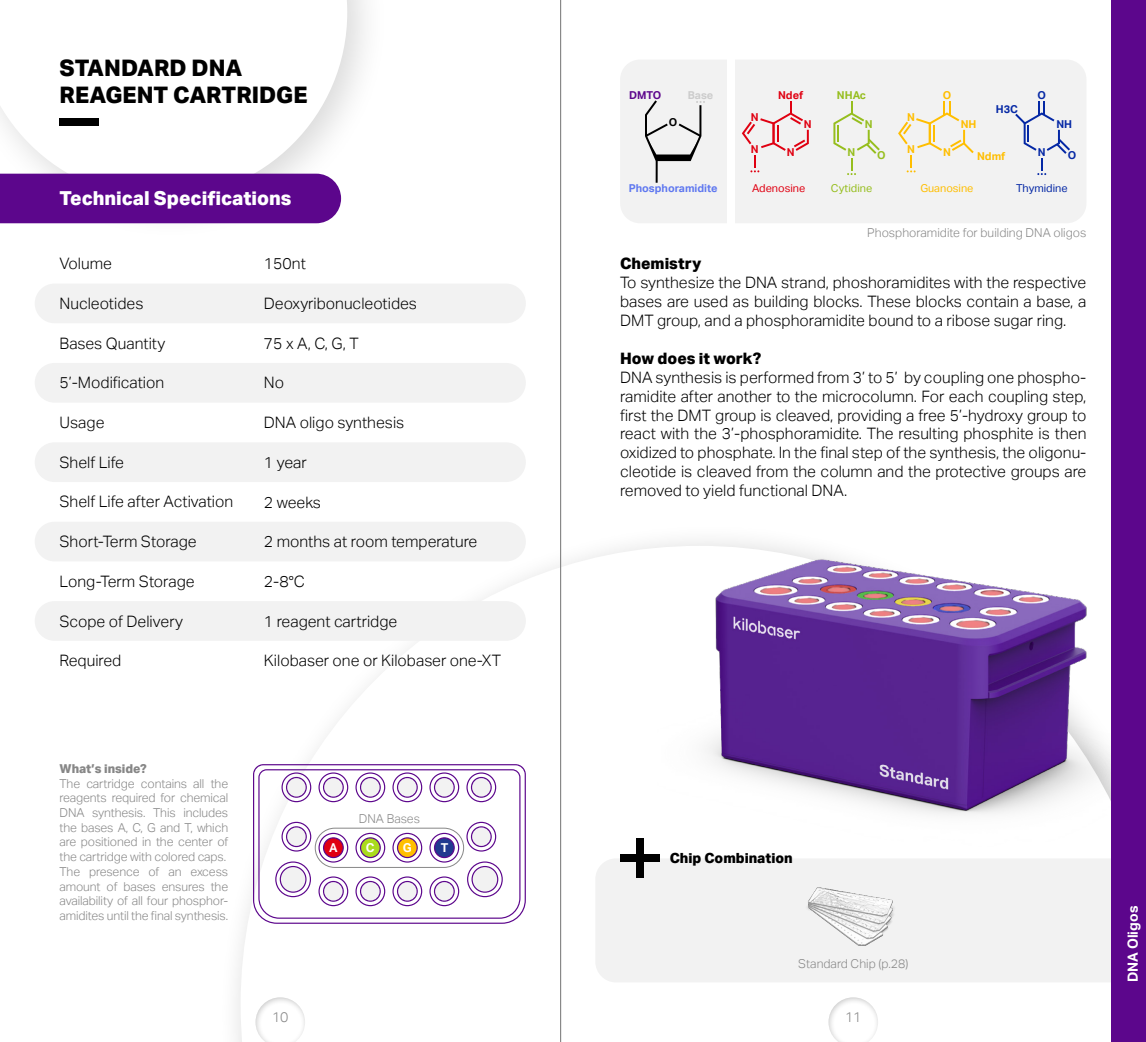
<style>
.page{position:relative;width:1146px;height:1042px;background:#fff}
.page>*{position:absolute;margin:0;border:0;box-sizing:border-box;transform-origin:0 0}
.t1{font:800 22.75px/27.3px "Aktiv Grotesk";color:#000}
.t2{font:800 19.25px "Aktiv Grotesk";color:#fff}
.t3{font:300 15.75px/18.9px "Aktiv Grotesk";color:#000;text-align:justify}
.t4{font:800 15.75px "Aktiv Grotesk";color:#000}
.t5{font:800 14px "Aktiv Grotesk";color:#000}
.t6{font:700 14px "Aktiv Grotesk";color:#fff}
.t7{font:300 14px "Aktiv Grotesk";color:#878787}
.t8{font:300 12.25px/14.7px "Aktiv Grotesk";letter-spacing:-.01em;color:#878787}
.t9{font:800 12.25px "Aktiv Grotesk";color:#878787}
.t10{font:700 12.25px "Aktiv Grotesk";color:#fff}
.t11{font:700 10.85px "Aktiv Grotesk";color:#5f78f0}
.t12{font:700 10.85px "Aktiv Grotesk";color:#ffbe00}
.t13{font:10.85px "Aktiv Grotesk";color:#e00011}
.t14{font:10.85px "Aktiv Grotesk";color:#0528a5}
.t15{font:10.85px "Aktiv Grotesk";color:#ffbe00}
.t16{font:10.85px "Aktiv Grotesk";color:#96be1e}
.t17{font:700 10.85px "Aktiv Grotesk";color:#e00011}
.t18{font:700 10.85px "Aktiv Grotesk";color:#0528a5}
.t19{font:700 10.85px "Aktiv Grotesk";color:#96be1e}
.t20{font:700 10.85px "Aktiv Grotesk";color:#5c068c}
.t21{font:700 10.85px "Aktiv Grotesk";color:#ccc}
.t22{font:700 10.85px "Aktiv Grotesk";color:#000}
</style>
<div class="page">
<div style="left:0;top:0;width:390px;height:241px;background:#000;opacity:.15"></div>
<svg style="left:0;top:0;width:347px;height:198px"></svg>
<div style="left:35px;top:283px;width:491px;height:40px;background:#f2f2f2;border-radius:20px"></div>
<div style="left:620px;top:60px;width:466px;height:163px;background:#f2f2f2;border-radius:20px"></div>
<div style="left:35px;top:363px;width:491px;height:40px;background:#f2f2f2;border-radius:20px"></div>
<div style="left:35px;top:442px;width:491px;height:40px;background:#f2f2f2;border-radius:20px"></div>
<div style="left:35px;top:522px;width:491px;height:39px;background:#f2f2f2;border-radius:20px"></div>
<div style="left:35px;top:601px;width:491px;height:40px;background:#f2f2f2;border-radius:20px"></div>
<div style="left:596px;top:859px;width:515px;height:123px;background:#f2f2f2"></div>
<div style="left:727px;top:55px;width:7px;height:173px;background:#fff"></div>
<img style="left:657px;top:541px;width:454px;height:391px">
<svg style="left:833px;top:101px;width:47px;height:74px"></svg>
<svg style="left:742px;top:101px;width:67px;height:71px"></svg>
<svg style="left:1015px;top:101px;width:55px;height:74px"></svg>
<svg style="left:898px;top:101px;width:76px;height:71px"></svg>
<hr style="left:656px;top:161px;width:2px;height:22px;background:#000">
<svg style="left:645px;top:100px;width:60px;height:61px"></svg>
<img style="left:783px;top:873px;width:141px;height:78px">
<svg style="left:253px;top:764px;width:273px;height:160px"></svg>
<div style="left:315px;top:828px;width:149px;height:39px;border:1px solid #878787;border-radius:20px"></div>
<div style="left:620px;top:854px;width:40px;height:8px;background:#000"></div>
<div style="left:636px;top:838px;width:8px;height:40px;background:#000"></div>
<div style="left:1111px;top:0;width:35px;height:1042px;background:#5c068c"></div>
<div style="left:0;top:174px;width:341px;height:49px;background:#5c068c"></div>
<div style="left:812px;top:985px;width:80px;height:57px;background:#000;opacity:.25"></div>
<div style="left:239px;top:985px;width:80px;height:57px;background:#000;opacity:.25"></div>
<div style="left:60px;top:118px;width:39px;height:7px;background:#000"></div>
<hr style="left:560px;top:0;width:1px;height:1042px;background:#878787">
<h1 class="t1" style="left:60px;top:54px;width:250px">STANDARD DNA<br>REAGENT CARTRIDGE</h1>
<p class="t2" style="left:60px;top:187px;width:233px">Technical Specifications</p>
<p class="t3" style="left:60px;top:254px;width:54px">Volume</p>
<p class="t3" style="left:60px;top:294px;width:85px">Nucleotides</p>
<p class="t3" style="left:60px;top:334px;width:107px">Bases Quantity</p>
<p class="t3" style="left:60px;top:373px;width:106px">5’-Modification</p>
<p class="t3" style="left:60px;top:413px;width:46px">Usage</p>
<p class="t3" style="left:60px;top:453px;width:66px">Shelf Life</p>
<p class="t3" style="left:60px;top:492px;width:175px">Shelf Life after Activation</p>
<p class="t3" style="left:60px;top:532px;width:139px">Short-Term Storage</p>
<p class="t3" style="left:60px;top:572px;width:137px">Long-Term Storage</p>
<p class="t3" style="left:60px;top:612px;width:125px">Scope of Delivery</p>
<p class="t3" style="left:60px;top:651px;width:63px">Required</p>
<p class="t3" style="left:264px;top:254px;width:43px">150nt</p>
<p class="t3" style="left:264px;top:294px;width:155px">Deoxyribonucleotides</p>
<p class="t3" style="left:264px;top:334px;width:96px">75 x A, C, G, T</p>
<p class="t3" style="left:264px;top:373px;width:22px">No</p>
<p class="t3" style="left:264px;top:413px;width:142px">DNA oligo synthesis</p>
<p class="t3" style="left:264px;top:453px;width:44px">1 year</p>
<p class="t3" style="left:264px;top:493px;width:59px">2 weeks</p>
<p class="t3" style="left:264px;top:532px;width:215px">2 months at room temperature</p>
<p class="t3" style="left:264px;top:572px;width:42px">2-8°C</p>
<p class="t3" style="left:264px;top:612px;width:135px">1 reagent cartridge</p>
<p class="t3" style="left:264px;top:651px;width:239px">Kilobaser one or Kilobaser one-XT</p>
<p class="t9" style="left:60px;top:761px;width:89px">What’s inside?</p>
<p class="t8" style="left:60px;top:776px;width:170px">The cartridge contains all the reagents required for chemical<br>DNA synthesis. This includes the bases A, C, G and T, which are positioned in the center of the cartridge with colored caps.<br>The presence of an excess amount of bases ensures the availability of all four phosphor&shy;amidites until the final synthesis.</p>
<p class="t8" style="left:359px;top:811px;width:63px">DNA Bases</p>
<p class="t10" style="left:329px;top:840px;width:10px">A</p>
<p class="t10" style="left:366px;top:840px;width:10px">C</p>
<p class="t10" style="left:403px;top:840px;width:10px">G</p>
<p class="t10" style="left:441px;top:840px;width:9px">T</p>
<p class="t20" style="left:629px;top:88px;width:34px">DMTO</p>
<p class="t21" style="left:688px;top:88px;width:27px">Base</p>
<p class="t12" style="left:943px;top:89px;width:10px">O</p>
<p class="t17" style="left:778px;top:89px;width:27px">Ndef</p>
<p class="t19" style="left:837px;top:89px;width:31px">NHAc</p>
<p class="t18" style="left:1037px;top:89px;width:10px">O</p>
<p class="t22" style="left:669px;top:116px;width:10px">O</p>
<p class="t17" style="left:751px;top:111px;width:9px">N</p>
<p class="t17" style="left:751px;top:143px;width:9px">N</p>
<p class="t17" style="left:787px;top:146px;width:9px">N</p>
<p class="t17" style="left:804px;top:117px;width:9px">N</p>
<p class="t19" style="left:865px;top:118px;width:9px">N</p>
<p class="t19" style="left:848px;top:146px;width:9px">N</p>
<p class="t19" style="left:877px;top:149px;width:10px">O</p>
<p class="t12" style="left:907px;top:111px;width:9px">N</p>
<p class="t12" style="left:907px;top:143px;width:9px">N</p>
<p class="t12" style="left:943px;top:146px;width:9px">N</p>
<p class="t12" style="left:961px;top:118px;width:17px">NH</p>
<p class="t18" style="left:996px;top:103px;width:24px">H3C</p>
<p class="t12" style="left:977px;top:149px;width:30px">Ndmf</p>
<p class="t18" style="left:1056px;top:118px;width:17px">NH</p>
<p class="t18" style="left:1038px;top:146px;width:9px">N</p>
<p class="t18" style="left:1068px;top:149px;width:10px">O</p>
<p class="t11" style="left:629px;top:182px;width:90px">Phosphoramidite</p>
<p class="t13" style="left:752px;top:182px;width:55px">Adenosine</p>
<p class="t16" style="left:831px;top:182px;width:43px">Cytidine</p>
<p class="t15" style="left:920px;top:182px;width:55px">Guanosine</p>
<p class="t14" style="left:1016px;top:182px;width:53px">Thymidine</p>
<p class="t8" style="left:867px;top:225px;width:221px">Phosphoramidite for building DNA oligos</p>
<p class="t4" style="left:620px;top:255px;width:83px">Chemistry</p>
<p class="t3" style="left:620px;top:273px;width:468px">To synthesize the DNA strand, phoshoramidites with the respective bases are used as building blocks. These blocks contain a base, a DMT group, and a phosphoramidite bound to a ribose sugar ring.</p>
<p class="t4" style="left:620px;top:349px;width:143px">How does it work?</p>
<p class="t3" style="left:620px;top:368px;width:468px">DNA synthesis is performed from 3’ to 5’ by coupling one phospho&shy;ramidite after another to the microcolumn. For each coupling step, first the DMT group is cleaved, providing a free 5’-hydroxy group to react with the 3’-phosphoramidite. The resulting phosphite is then oxidized to phosphate. In the final step of the synthesis, the oligonu&shy;cleotide is cleaved from the column and the protective groups are removed to yield functional DNA.</p>
<p class="t5" style="left:670px;top:850px;width:125px">Chip Combination</p>
<p class="t8" style="left:798px;top:956px;width:112px">Standard Chip (p.28)</p>
<p class="t7" style="left:272px;top:1009px;width:18px">10</p>
<p class="t7" style="left:845px;top:1009px;width:18px">11</p>
<p class="t6" style="left:1125px;top:982px;width:78px;rotate:-90deg">DNA Oligos</p>
</div>
